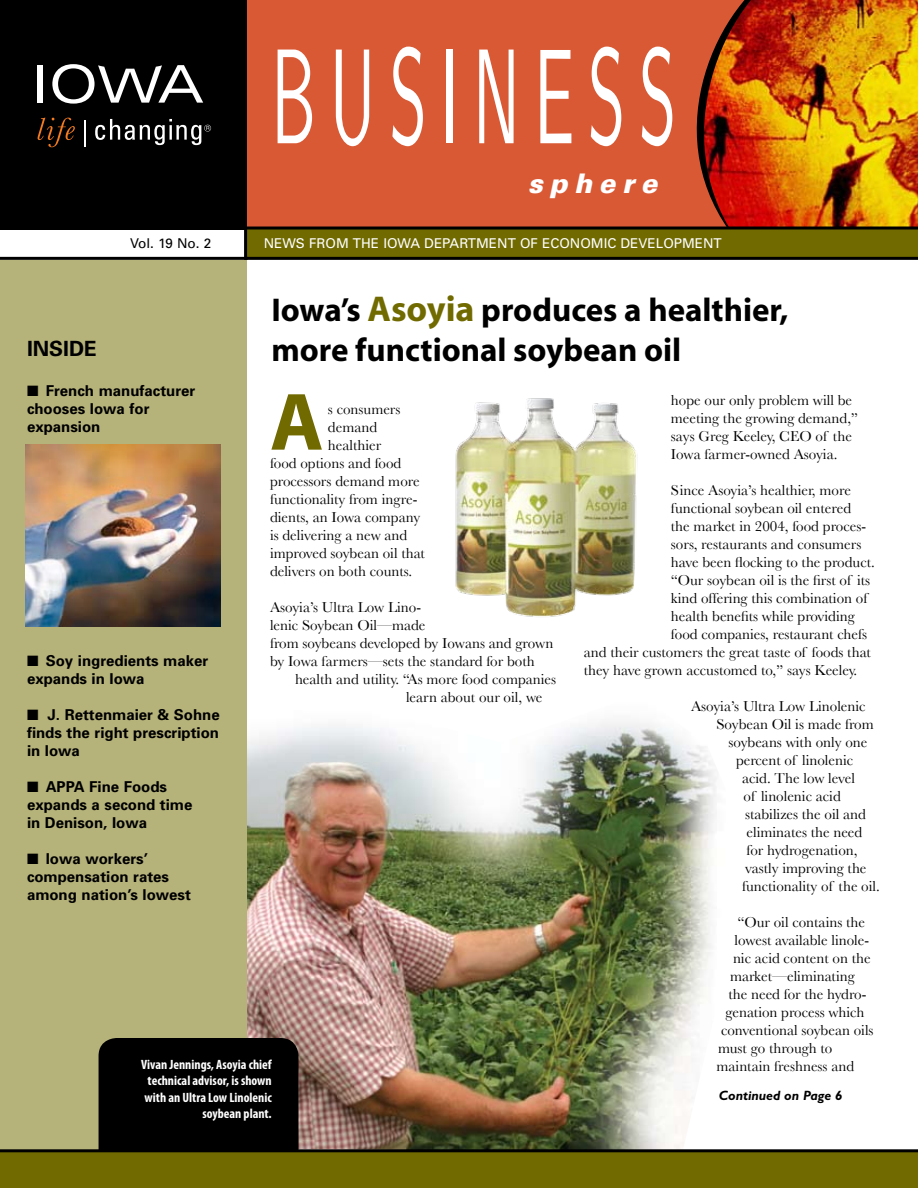
<style>
.page{position:relative;width:918px;height:1188px;background:#fff}
.page>*{position:absolute;margin:0;border:0;box-sizing:border-box;transform-origin:0 0}
.t1{font:135px "Nova";letter-spacing:.2em;color:#fff;scale:.5 1}
.t2{font:700 82.05px "Myriad Pro";color:#706a00}
.t3{font:700 33px "Myriad";color:#000}
.t4{font:italic 900 27px "Univers";letter-spacing:.25em;color:#fff}
.t5{font:700 21px "Univers";color:#000}
.t6{font:15px/18px "Baskerville";color:#000}
.t7{font:700 15px/18px "Univers";color:#000}
.t8{font:700 condensed 13.5px/16.2px "Myriad Pro";color:#fff;text-align:right}
.t9{font:13.5px "Univers";color:#fff}
.t10{font:italic 700 13.5px "Gill Sans";color:#000}
.t11{font:13.5px "Univers";color:#000}
.s1{font-size:36px;color:#706a00}
</style>
<div class="page">
<img style="left:246px;top:695px;width:471px;height:454px">
<div style="left:0;top:260px;width:246px;height:889px;background:#b5b27a"></div>
<img style="left:789px;top:0;width:129px;height:227px">
<svg style="left:246px;top:0;width:537px;height:227px;background:#d2522e"></svg>
<div style="left:0;top:0;width:246px;height:229px;background:#000"></div>
<svg style="left:38px;top:118px;width:37px;height:29px"></svg>
<hr style="left:84px;top:120px;width:2px;height:26px;background:#fff">
<div style="left:37px;top:65px;width:5px;height:38px;background:#fff"></div>
<svg style="left:52px;top:64px;width:151px;height:40px"></svg>
<svg style="left:95px;top:119px;width:116px;height:26px"></svg>
<svg style="left:244px;top:227px;width:674px;height:33px;background:#5d5801"></svg>
<hr style="left:0;top:257px;width:248px;height:3px;background:#000">
<img style="left:455px;top:398px;width:181px;height:219px">
<div style="left:99px;top:1038px;width:199px;height:130px;background:#000;border-radius:18px"></div>
<img style="left:26px;top:444px;width:194px;height:183px">
<div style="left:0;top:1151px;width:918px;height:37px;background:#706a00"></div>
<hr style="left:0;top:1149px;width:918px;height:3px;background:#000">
<p class="t11" style="left:130px;top:235px;width:83px">VOL. 19 NO. 2</p>
<h1 class="t1" style="left:271px;top:15px;width:812px">BUSINESS</h1>
<h3 class="t4" style="left:528px;top:167px;width:131px">sphere</h3>
<p class="t9" style="left:264px;top:235px;width:460px">NEWS FROM THE IOWA DEPARTMENT OF ECON OMIC DEVELOPMENT</p>
<h3 class="t3" style="left:272px;top:293px;width:519px">Iowa’s <span class="s1">Asoyia</span> produces a healthier,</h3>
<h3 class="t5" style="left:27px;top:335px;width:72px">INSIDE</h3>
<h3 class="t3" style="left:272px;top:333px;width:411px">more functional soybean oil</h3>
<p class="t7" style="left:27px;top:381px;width:170px">■ French manufacturer chooses Iowa for expansion</p>
<h2 class="t2" style="left:270px;top:369px;width:55px">A</h2>
<p class="t6" style="left:671px;top:391px;width:189px">hope our only problem will be meeting the growing demand,” says Greg Keeley, CEO of the<br>Iowa farmer-owned Asoyia.</p>
<p class="t6" style="left:671px;top:481px;width:181px">Since Asoyia’s healthier, more</p>
<p class="t6" style="left:671px;top:499px;width:182px">functional soybean oil entered</p>
<p class="t6" style="left:671px;top:517px;width:197px">the market in 2004, food proces-</p>
<p class="t6" style="left:671px;top:535px;width:192px">sors, restaurants and consumers</p>
<p class="t6" style="left:671px;top:553px;width:205px">have been flocking to the product.</p>
<p class="t6" style="left:671px;top:571px;width:201px">“Our soybean oil is the first of its</p>
<p class="t6" style="left:671px;top:589px;width:198px">kind offering this combination of</p>
<p class="t6" style="left:671px;top:607px;width:185px">health benefits while providing</p>
<p class="t6" style="left:671px;top:625px;width:198px">food companies, restaurant chefs</p>
<p class="t6" style="left:584px;top:643px;width:288px">and their customers the great taste of foods that</p>
<p class="t6" style="left:584px;top:661px;width:275px">they have grown accustomed to,” says Keeley.</p>
<p class="t6" style="left:691px;top:697px;width:176px">Asoyia’s Ultra Low Linolenic</p>
<p class="t6" style="left:717px;top:715px;width:159px">Soybean Oil is made from</p>
<p class="t6" style="left:729px;top:733px;width:140px">soybeans with only one</p>
<p class="t6" style="left:736px;top:751px;width:119px">percent of linolenic</p>
<p class="t6" style="left:742px;top:769px;width:115px">acid. The low level</p>
<p class="t6" style="left:744px;top:787px;width:99px">of linolenic acid</p>
<p class="t6" style="left:745px;top:805px;width:122px">stabilizes the oil and</p>
<p class="t6" style="left:747px;top:823px;width:117px">eliminates the need</p>
<p class="t6" style="left:747px;top:841px;width:113px">for hydrogenation,</p>
<p class="t6" style="left:745px;top:859px;width:123px">vastly improving the</p>
<p class="t6" style="left:742px;top:877px;width:139px">functionality of the oil.</p>
<p class="t6" style="left:738px;top:913px;width:129px">“Our oil contains the</p>
<p class="t6" style="left:735px;top:931px;width:136px">lowest available linole-</p>
<p class="t6" style="left:733px;top:949px;width:139px">nic acid content on the</p>
<p class="t6" style="left:730px;top:967px;width:126px">market—eliminating</p>
<p class="t6" style="left:729px;top:985px;width:139px">the need for the hydro-</p>
<p class="t6" style="left:726px;top:1003px;width:140px">genation process which</p>
<p class="t6" style="left:721px;top:1021px;width:154px">conventional soybean oils</p>
<p class="t6" style="left:718px;top:1039px;width:116px">must go through to</p>
<p class="t6" style="left:717px;top:1057px;width:139px">maintain freshness and</p>
<p class="t6" style="left:328px;top:400px;width:74px">s consumers</p>
<p class="t6" style="left:328px;top:418px;width:51px">demand</p>
<p class="t6" style="left:328px;top:436px;width:55px">healthier</p>
<p class="t6" style="left:270px;top:454px;width:133px">food options and food</p>
<p class="t6" style="left:270px;top:472px;width:151px">processors demand more</p>
<p class="t6" style="left:270px;top:490px;width:149px">functionality from ingre-</p>
<p class="t6" style="left:270px;top:508px;width:152px">dients, an Iowa company</p>
<p class="t6" style="left:270px;top:526px;width:139px">is delivering a new and</p>
<p class="t6" style="left:270px;top:544px;width:156px">improved soybean oil that</p>
<p class="t6" style="left:270px;top:562px;width:144px">delivers on both counts.</p>
<p class="t6" style="left:270px;top:598px;width:285px">Asoyia’s Ultra Low Lino-<br>lenic Soybean Oil—made<br>from soybeans developed by Iowans and grown by Iowa farmers—sets the standard for both</p>
<p class="t6" style="left:406px;top:670px;width:152px;text-indent:-111px">health and utility. “As more food companies learn about our oil, we</p>
<p class="t7" style="left:27px;top:651px;width:183px">■ Soy ingredients maker expands in Iowa</p>
<p class="t7" style="left:27px;top:705px;width:194px;text-align:justify">■ J. Rettenmaier &amp; Sohne finds the right prescription in Iowa</p>
<p class="t7" style="left:27px;top:777px;width:167px">■ APPA Fine Foods expands a second time in Denison, Iowa</p>
<p class="t7" style="left:27px;top:849px;width:165px">■ Iowa workers’ compensation rates among nation’s lowest</p>
<p class="t8" style="left:141px;top:1056px;width:132px">Vivan Jennings, Asoyia chief technical advisor, is shown with an Ultra Low Linolenic soybean plant.</p>
<p class="t10" style="left:719px;top:1087px;width:125px">Continued on Page 6</p>
</div>
